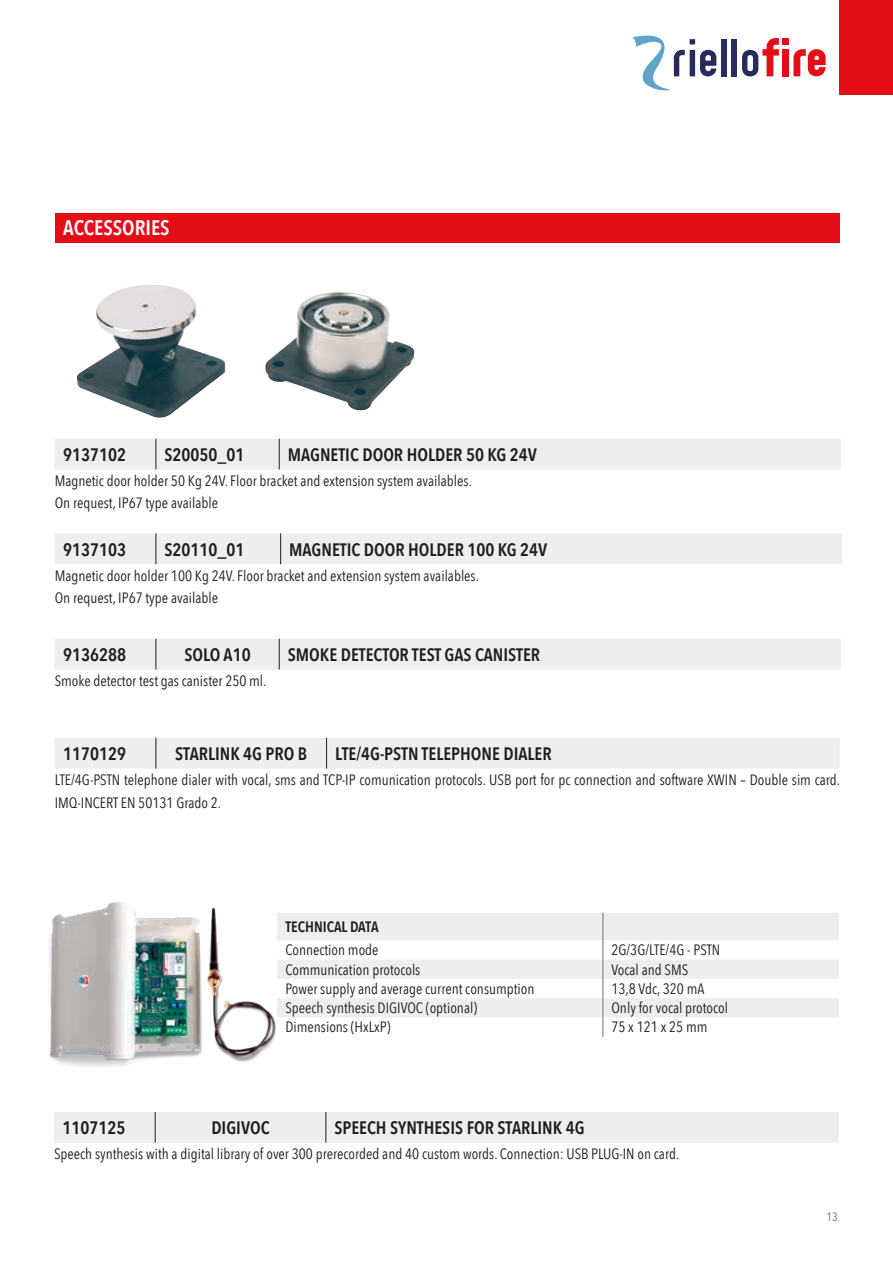
<style>
.page{position:relative;width:893px;height:1263px;background:#fff}
.page>*{position:absolute;margin:0;border:0;box-sizing:border-box;transform-origin:0 0}
.t1{font:600 21px "Avenir Next Condensed";color:#fff}
.t2{font:600 18px "Avenir Next Condensed";color:#1e1e1c}
.t3{font:15px/22.5px "Avenir Next Condensed";color:#1e1e1c}
.t4{font:600 15px "Avenir Next Condensed";color:#1e1e1c}
.t5{font:12px "Avenir Next Condensed";color:#71706f}
</style>
<div class="page">
<div style="left:55px;top:213px;width:785px;height:29px;background:#e40d18"></div>
<div style="left:55px;top:439px;width:786px;height:30px;background:#edeeee"></div>
<hr style="left:156px;top:439px;width:1px;height:30px;background:#1e1e1c">
<hr style="left:279px;top:439px;width:1px;height:30px;background:#1e1e1c">
<div style="left:55px;top:533px;width:787px;height:31px;background:#edeeee"></div>
<hr style="left:156px;top:533px;width:1px;height:31px;background:#1e1e1c">
<hr style="left:280px;top:533px;width:1px;height:31px;background:#1e1e1c">
<img style="left:77px;top:285px;width:149px;height:133px">
<div style="left:221px;top:376px;width:26px;height:28px;background:#fff"></div>
<img style="left:265px;top:292px;width:149px;height:119px">
<div style="left:244px;top:329px;width:26px;height:29px;background:#fff"></div>
<div style="left:55px;top:639px;width:786px;height:30px;background:#edeeee"></div>
<hr style="left:156px;top:639px;width:1px;height:30px;background:#1e1e1c">
<hr style="left:279px;top:639px;width:1px;height:30px;background:#1e1e1c">
<div style="left:55px;top:738px;width:785px;height:30px;background:#edeeee"></div>
<hr style="left:156px;top:738px;width:1px;height:30px;background:#1e1e1c">
<hr style="left:326px;top:738px;width:1px;height:30px;background:#1e1e1c">
<img style="left:49px;top:902px;width:227px;height:165px">
<svg style="left:277px;top:913px;width:562px;height:104px;fill:#edeeee"></svg>
<svg style="left:603px;top:913px;width:1px;height:124px"></svg>
<div style="left:54px;top:1112px;width:785px;height:31px;background:#edeeee"></div>
<hr style="left:155px;top:1112px;width:1px;height:31px;background:#1e1e1c">
<hr style="left:326px;top:1112px;width:1px;height:31px;background:#1e1e1c">
<div style="left:840px;top:0;width:53px;height:94px;background:#e40d18"></div>
<div style="left:721px;top:39px;width:6px;height:37px;background:#272b5e"></div>
<div style="left:732px;top:39px;width:5px;height:37px;background:#272b5e"></div>
<svg style="left:632px;top:35px;width:84px;height:56px"></svg>
<div style="left:783px;top:49px;width:6px;height:27px;background:#e40d18"></div>
<div style="left:783px;top:38px;width:6px;height:7px;background:#e40d18"></div>
<svg style="left:742px;top:38px;width:37px;height:38px"></svg>
<svg style="left:793px;top:49px;width:33px;height:27px"></svg>
<h1 class="t1" style="left:63px;top:209px;width:108px">ACCESSORIES</h1>
<p class="t2" style="left:63px;top:439px;width:65px">9137102</p>
<p class="t2" style="left:164px;top:439px;width:82px">S20050_01</p>
<p class="t2" style="left:288px;top:439px;width:251px">MAGNETIC DOOR HOLDER 50 KG 24V</p>
<p class="t3" style="left:55px;top:469px;width:419px">Magnetic door holder 50 Kg 24V. Floor bracket and extension system availables.<br>On request, IP67 type available</p>
<p class="t2" style="left:63px;top:534px;width:65px">9137103</p>
<p class="t2" style="left:164px;top:534px;width:82px">S20110_01</p>
<p class="t2" style="left:289px;top:534px;width:260px">MAGNETIC DOOR HOLDER 100 KG 24V</p>
<p class="t3" style="left:55px;top:563px;width:426px">Magnetic door holder 100 Kg 24V. Floor bracket and extension system availables.<br>On request, IP67 type available</p>
<p class="t2" style="left:63px;top:639px;width:65px">9136288</p>
<p class="t2" style="left:184px;top:639px;width:68px">SOLO A10</p>
<p class="t2" style="left:288px;top:639px;width:254px">SMOKE DETECTOR TEST GAS CANISTER</p>
<p class="t3" style="left:55px;top:669px;width:213px">Smoke detector test gas canister 250 ml.</p>
<p class="t2" style="left:63px;top:738px;width:65px">1170129</p>
<p class="t2" style="left:175px;top:738px;width:134px">STARLINK 4G PRO B</p>
<p class="t2" style="left:335px;top:738px;width:218px">LTE/4G-PSTN TELEPHONE DIALER</p>
<p class="t3" style="left:55px;top:768px;width:787px">LTE/4G-PSTN telephone dialer with vocal, sms and TCP-IP comunication protocols. USB port for pc connection and software XWIN – Double sim card.<br>IMQ-INCERT EN 50131 Grado 2.</p>
<p class="t4" style="left:285px;top:914px;width:95px">TECHNICAL DATA</p>
<p class="t3" style="left:285px;top:938px;width:95px">Connection mode</p>
<p class="t3" style="left:611px;top:938px;width:110px">2G/3G/LTE/4G - PSTN</p>
<p class="t3" style="left:285px;top:957px;width:136px">Communication protocols</p>
<p class="t3" style="left:611px;top:957px;width:78px">Vocal and SMS</p>
<p class="t3" style="left:285px;top:977px;width:251px">Power supply and average current consumption</p>
<p class="t3" style="left:611px;top:977px;width:94px">13,8 Vdc, 320 mA</p>
<p class="t3" style="left:285px;top:996px;width:193px">Speech synthesis DIGIVOC (optional)</p>
<p class="t3" style="left:611px;top:996px;width:118px">Only for vocal protocol</p>
<p class="t3" style="left:285px;top:1015px;width:107px">Dimensions (HxLxP)</p>
<p class="t3" style="left:611px;top:1015px;width:97px">75 x 121 x 25 mm</p>
<p class="t2" style="left:63px;top:1112px;width:64px">1107125</p>
<p class="t2" style="left:211px;top:1112px;width:60px">DIGIVOC</p>
<p class="t2" style="left:334px;top:1112px;width:252px">SPEECH SYNTHESIS FOR STARLINK 4G</p>
<p class="t3" style="left:54px;top:1142px;width:627px">Speech synthesis with a digital library of over 300 prerecorded and 40 custom words. Connection: USB PLUG-IN on card.</p>
<p class="t5" style="left:826px;top:1206px;width:13px">13</p>
</div>
